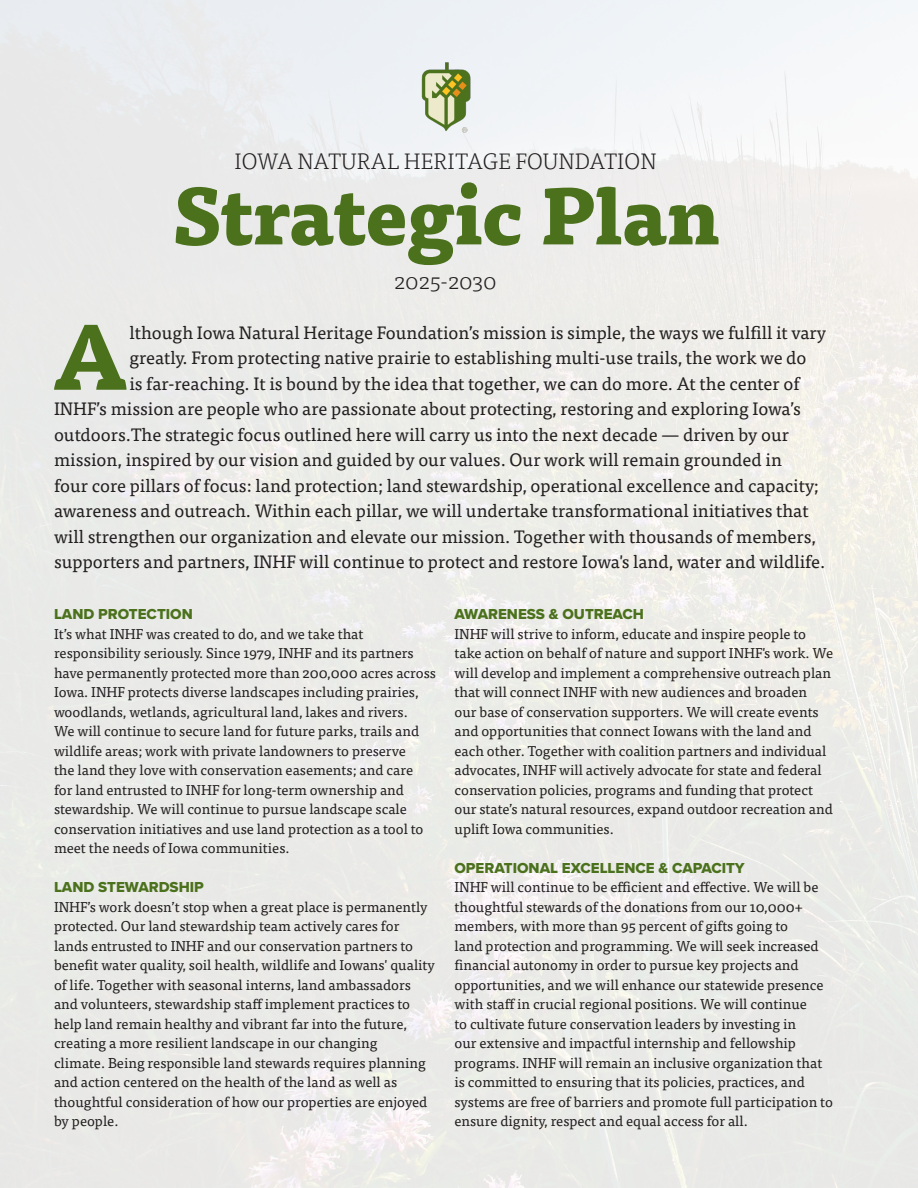
<style>
.page{position:relative;width:918px;height:1188px;background:#fff}
.page>*{position:absolute;margin:0;border:0;box-sizing:border-box;transform-origin:0 0}
.t1{font:800 89.1px "Tisa Pro";color:#4b711c}
.t2{font:800 78px "Tisa Pro";color:#4b711c}
.t3{font:300 22.5px "Tisa Pro";letter-spacing:.01em;color:#231f20}
.t4{font:18px "Tisa Pro";color:#231f20}
.t5{font:15px "Proxima Nova Extrabld";color:#4b711c}
.t6{font:14.25px/19.5px "Tisa Pro";color:#231f20}
</style>
<div class="page">
<img style="left:418px;top:60px;width:55px;height:74px">
<p class="t3" style="left:234px;top:146px;width:424px">IOWA NATURAL HERITAGE FOUNDATION</p>
<p class="t2" style="left:171px;top:151px;width:550px">Strategic Plan</p>
<p class="t3" style="left:394px;top:266px;width:104px">2025-2030</p>
<p class="t1" style="left:51px;top:284px;width:79px">A</p>
<p class="t4" style="left:129px;top:319px;width:698px">lthough Iowa Natural Heritage Foundation’s mission is simple, the ways we fulfill it vary</p>
<p class="t4" style="left:129px;top:345px;width:679px">greatly. From protecting native prairie to establishing multi-use trails, the work we do</p>
<p class="t4" style="left:129px;top:370px;width:672px">is far-reaching. It is bound by the idea that together, we can do more. At the center of</p>
<p class="t4" style="left:54px;top:396px;width:748px">INHF’s mission are people who are passionate about protecting, restoring and exploring Iowa’s</p>
<p class="t4" style="left:54px;top:421px;width:737px">outdoors.The strategic focus outlined here will carry us into the next decade — driven by our</p>
<p class="t4" style="left:54px;top:447px;width:729px">mission, inspired by our vision and guided by our values. Our work will remain grounded in</p>
<p class="t4" style="left:54px;top:472px;width:766px">four core pillars of focus: land protection; land stewardship, operational excellence and capacity;</p>
<p class="t4" style="left:54px;top:498px;width:756px">awareness and outreach. Within each pillar, we will undertake transformational initiatives that</p>
<p class="t4" style="left:54px;top:523px;width:763px">will strengthen our organization and elevate our mission. Together with thousands of members,</p>
<p class="t4" style="left:54px;top:549px;width:773px">supporters and partners, INHF will continue to protect and restore Iowa's land, water and wildlife.</p>
<p class="t5" style="left:54px;top:603px;width:140px">LAND PROTECTION</p>
<p class="t6" style="left:54px;top:623px;width:384px">It’s what INHF was created to do, and we take that responsibility seriously. Since 1979, INHF and its partners have permanently protected more than 200,000 acres across Iowa. INHF protects diverse landscapes including prairies, woodlands, wetlands, agricultural land, lakes and rivers.<br>We will continue to secure land for future parks, trails and wildlife areas; work with private landowners to preserve<br>the land they love with conservation easements; and care<br>for land entrusted to INHF for long-term ownership and stewardship. We will continue to pursue landscape scale conservation initiatives and use land protection as a tool to meet the needs of Iowa communities.</p>
<p class="t5" style="left:54px;top:876px;width:151px">LAND STEWARDSHIP</p>
<p class="t6" style="left:54px;top:896px;width:383px">INHF’s work doesn’t stop when a great place is permanently protected. Our land stewardship team actively cares for lands entrusted to INHF and our conservation partners to benefit water quality, soil health, wildlife and Iowans' quality of life. Together with seasonal interns, land ambassadors and volunteers, stewardship staff implement practices to help land remain healthy and vibrant far into the future, creating a more resilient landscape in our changing<br>climate. Being responsible land stewards requires planning and action centered on the health of the land as well as thoughtful consideration of how our properties are enjoyed by people.</p>
<p class="t5" style="left:454px;top:603px;width:191px">AWARENESS &amp; OUTREACH</p>
<p class="t6" style="left:454px;top:623px;width:380px">INHF will strive to inform, educate and inspire people to take action on behalf of nature and support INHF's work. We will develop and implement a comprehensive outreach plan that will connect INHF with new audiences and broaden<br>our base of conservation supporters. We will create events and opportunities that connect Iowans with the land and each other. Together with coalition partners and individual advocates, INHF will actively advocate for state and federal conservation policies, programs and funding that protect our state’s natural resources, expand outdoor recreation and uplift Iowa communities.</p>
<p class="t5" style="left:454px;top:856px;width:292px">OPERATIONAL EXCELLENCE &amp; CAPACITY</p>
<p class="t6" style="left:454px;top:877px;width:380px">INHF will continue to be efficient and effective. We will be thoughtful stewards of the donations from our 10,000+ members, with more than 95 percent of gifts going to<br>land protection and programming. We will seek increased financial autonomy in order to pursue key projects and opportunities, and we will enhance our statewide presence with staff in crucial regional positions. We will continue<br>to cultivate future conservation leaders by investing in<br>our extensive and impactful internship and fellowship programs. INHF will remain an inclusive organization that is committed to ensuring that its policies, practices, and systems are free of barriers and promote full participation to ensure dignity, respect and equal access for all.</p>
</div>
